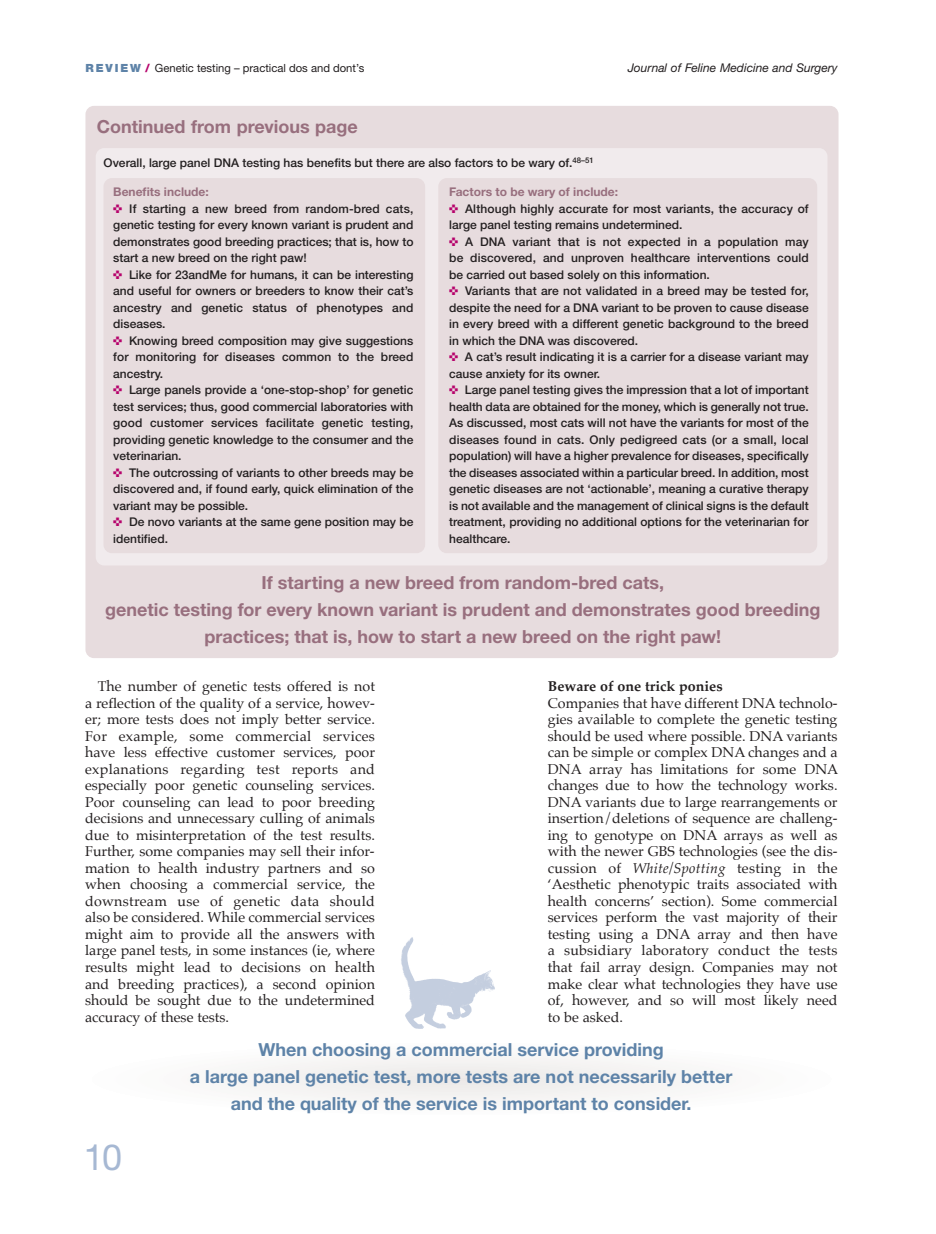
<style>
.page{position:relative;width:936px;height:1234px;background:#fff}
.page>*{position:absolute;margin:0;border:0;box-sizing:border-box;transform-origin:0 0}
.t1{font:36px "Helvetica Neue CE";color:#a6b8d3}
.t2{font:700 18px/27px "Helvetica Neue CE";color:#986f7e;text-align:center}
.t3{font:700 18px/27px "Helvetica Neue CE";color:#5e83a8;text-align:center}
.t4{font:14.25px/16.5px "Palatino";color:#231f20;text-align:justify}
.t5{font:700 14.25px "Palatino";color:#231f20}
.t6{font:500 12px/16.5px "Helvetica Neue CE";color:#231f20;text-align:justify}
.t7{font:700 12px "Helvetica Neue CE";color:#986f7e}
.t8{font:italic 12px "Helvetica Neue CE";color:#231f20}
.t9{font:11.25px "Helvetica Neue CE";color:#231f20}
.s1{font-weight:900;color:#5e83a8}
.s2{font-weight:900;color:#b6036c}
.s3{font-style:italic}
</style>
<div class="page">
<div style="left:85px;top:106px;width:753px;height:552px;background:#e7dcde;border-radius:9px"></div>
<div style="left:96px;top:148px;width:731px;height:417px;background:#f1ebed;border-radius:9px"></div>
<div style="left:103px;top:178px;width:322px;height:375px;background:#e7dcde;border-radius:9px"></div>
<div style="left:438px;top:178px;width:379px;height:375px;background:#e7dcde;border-radius:9px"></div>
<div style="left:234px;top:1057px;width:455px;height:45px;background:#f5f3f2"></div>
<img style="left:401px;top:937px;width:94px;height:92px">
<p class="t9" style="left:86px;top:64px;width:280px"><span class="s1">R E V I E W</span> <span class="s2">/</span> Genetic testing – practical dos and dont’s</p>
<p class="t8" style="left:628px;top:64px;width:211px">Journal of Feline Medicine and Surgery</p>
<h2 class="t2" style="left:97px;top:114px;width:262px">Continued from previous page</h2>
<p class="t6" style="left:104px;top:156px;width:491px">Overall, large panel DNA testing has benefits but there are also factors to be wary of.<sup>48–51</sup></p>
<p class="t7" style="left:113px;top:187px;width:97px">Benefits include:</p>
<p class="t6" style="left:113px;top:201px;width:301px;text-indent:16px">If starting a new breed from random-bred cats, genetic testing for every known variant is prudent and demonstrates good breeding practices; that is, how to start a new breed on the right paw!</p>
<p class="t6" style="left:113px;top:267px;width:301px;text-indent:16px">Like for 23andMe for humans, it can be interesting and useful for owners or breeders to know their cat’s ancestry and genetic status of phenotypes and diseases.</p>
<p class="t6" style="left:113px;top:333px;width:301px;text-indent:16px">Knowing breed composition may give suggestions for monitoring for diseases common to the breed ancestry.</p>
<p class="t6" style="left:113px;top:383px;width:301px;text-indent:16px">Large panels provide a ‘one-stop-shop’ for genetic test services; thus, good com mercial laboratories with good customer services facilitate genetic testing, providing genetic knowledge to the consumer and the veterinarian.</p>
<p class="t6" style="left:113px;top:465px;width:301px;text-indent:16px">The outcrossing of variants to other breeds may be discovered and, if found early, quick elimination of the variant may be possible.</p>
<p class="t6" style="left:113px;top:515px;width:301px;text-indent:16px">De novo variants at the same gene position may be identified.</p>
<p class="t7" style="left:449px;top:187px;width:170px">Factors to be wary of include:</p>
<p class="t6" style="left:449px;top:201px;width:361px;text-indent:16px">Although highly accurate for most variants, the accuracy of large panel testing remains undeter mined.</p>
<p class="t6" style="left:449px;top:234px;width:361px;text-indent:16px">A DNA variant that is not expected in a population may be discovered, and unproven healthcare interventions could be carried out based solely on this information.</p>
<p class="t6" style="left:449px;top:284px;width:361px;text-indent:16px">Variants that are not validated in a breed may be tested for, despite the need for a DNA variant to be proven to cause disease in every breed with a different genetic background to the breed in which the DNA was discovered.</p>
<p class="t6" style="left:449px;top:350px;width:361px;text-indent:16px">A cat’s result indicating it is a carrier for a disease variant may cause anxiety for its owner.</p>
<p class="t6" style="left:449px;top:383px;width:361px;text-indent:16px">Large panel testing gives the impression that a lot of important health data are obtained for the money, which is generally not true.<br>As discussed, most cats will not have the variants for most of the diseases found in cats. Only pedigreed cats (or a small, local population) will have a higher prevalence for diseases, specifically the diseases associated within a particular breed. In addition, most genetic diseases are not ‘actionable’, meaning a curative therapy is not available and the management of clinical signs is the default treatment, providing no additional options for the veterinarian for healthcare.</p>
<h2 class="t2" style="left:105px;top:570px;width:716px">If starting a new breed from random-bred cats,<br>genetic testing for every known variant is prudent and demonstrates good breeding practices; that is, how to start a new breed on the right paw!</h2>
<p class="t4" style="left:85px;top:679px;width:291px;text-indent:13px">The number of genetic tests offered is not a reflection of the quality of a service, howev&shy;er; more tests does not imply better service.<br>For example, some commercial services have less effective customer services, poor explanations regarding test reports and especially poor genetic counseling services.<br>Poor counseling can lead to poor breeding decisions and unnecessary culling of animals due to mis interpretation of the test results.<br>Further, some companies may sell their infor&shy;mation to health industry partners and so when choosing a commercial service, the downstream use of genetic data should also be considered. While commercial services might aim to provide all the answers with large panel tests, in some instances (ie, where results might lead to decisions on health and breeding practices), a second opinion should be sought due to the undetermined accuracy of these tests.</p>
<p class="t5" style="left:548px;top:679px;width:176px">Beware of one trick ponies</p>
<p class="t4" style="left:547px;top:695px;width:292px">Companies that have different dNA technolo&shy;gies available to complete the genetic testing should be used where possible. dNA variants can be simple or complex dNA changes and a dNA array has limitations for some dNA changes due to how the technology works. dNA variants due to large rearrangements or insertion/deletions of sequence are challeng&shy;ing to genotype on dNA arrays as well as with the newer GBS technologies (see the dis&shy;cussion of <span class="s3">White/Spotting</span> testing in the ‘Aesthetic phenotypic traits associated with health concerns’ section). Some commercial services perform the vast majority of their testing using a dNA array and then have a subsidiary laboratory conduct the tests that fail array design. Companies may not make clear what technologies they have use of, however, and so will most likely need to be asked.</p>
<h1 class="t1" style="left:84px;top:1143px;width:40px">10</h1>
<h2 class="t3" style="left:190px;top:1037px;width:544px">When choosing a commercial service providing<br>a large panel genetic test, more tests are not necessarily better and the quality of the service is important to consider.</h2>
</div>
